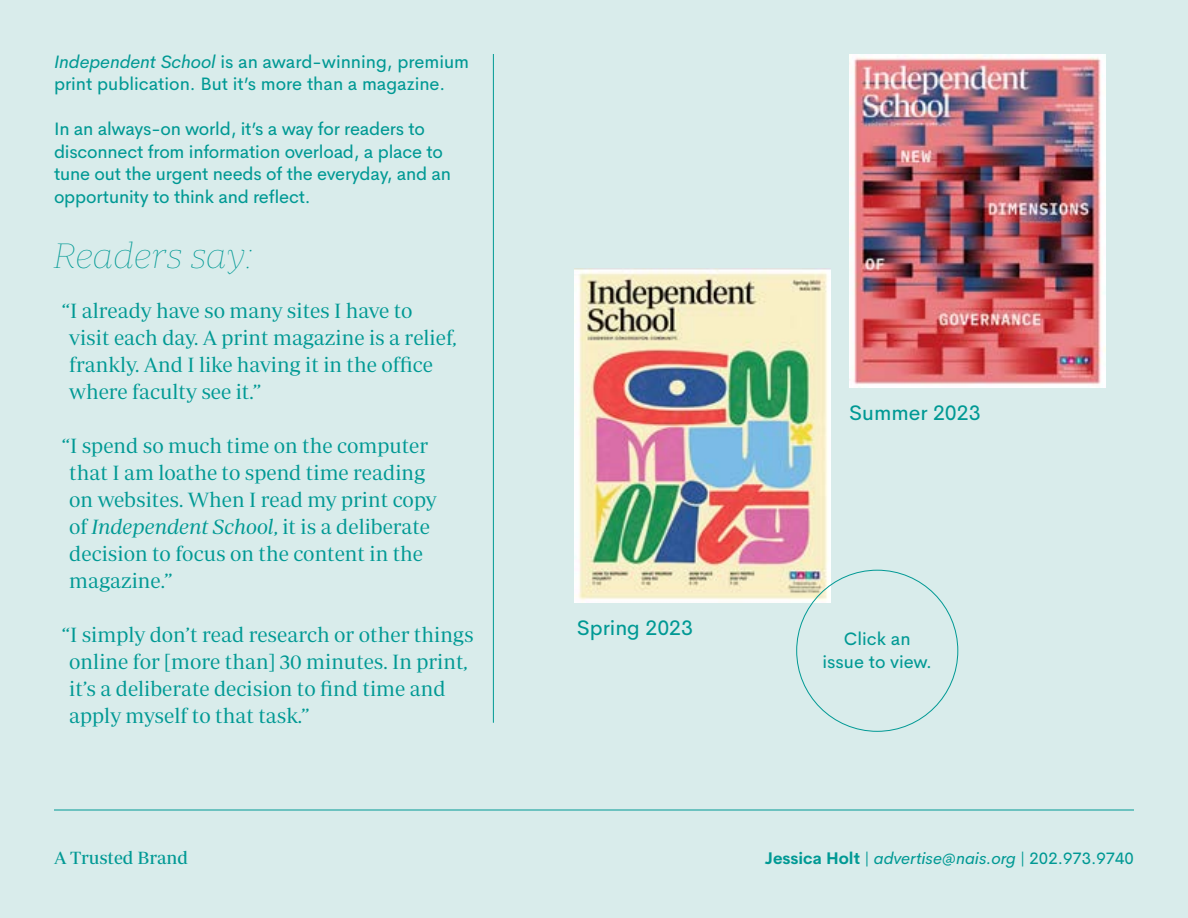
<style>
.page{position:relative;width:1188px;height:918px;background:#d9eceb}
.page>*{position:absolute;margin:0;border:0;box-sizing:border-box;transform-origin:0 0}
.t1{font:italic 100 36px "Periodico Display";color:#009994}
.t2{font:21px/27px "Periodico Display Lg";color:#009994}
.t3{font:21px "Cerebri Sans";color:#009994}
.t4{font:18px/22.5px "Cerebri Sans";letter-spacing:-.01em;color:#009994}
.t5{font:18px "Periodico Display";color:#009994}
.t6{font:italic 16.5px "Cerebri Sans";color:#009994}
.s1{font-style:italic}
.s2{font-family:"Periodico Display Lg It"}
.s3{font-weight:700;font-style:normal}
.s4{font-style:normal}
</style>
<div class="page">
<hr style="left:54px;top:810px;width:1080px;height:1px;background:#009994">
<img style="left:849px;top:55px;width:257px;height:332px">
<img style="left:575px;top:269px;width:256px;height:334px">
<hr style="left:493px;top:54px;width:1px;height:669px;background:#009994">
<p class="t4" style="left:54px;top:48px;width:417px"><span class="s1">Independent School</span> is an award-winning, premium print publication. But it’s more than a magazine.</p>
<p class="t4" style="left:54px;top:116px;width:399px">In an always-on world, it’s a way for readers to disconnect from information overload, a place to tune out the urgent needs of the everyday, and an opportunity to think and reflect.</p>
<h1 class="t1" style="left:54px;top:237px;width:201px">Readers say:</h1>
<p class="t2" style="left:69px;top:297px;width:389px;text-indent:-8px">“I already have so many sites I have to visit each day. A print magazine is a relief, frankly. And I like having it in the office where faculty see it.”</p>
<p class="t2" style="left:69px;top:432px;width:369px;text-indent:-8px">“I spend so much time on the computer that I am loathe to spend time reading on websites. When I read my print copy of <span class="s2">Independent School</span>, it is a deliberate decision to focus on the content in the magazine.”</p>
<p class="t2" style="left:69px;top:621px;width:406px;text-indent:-8px">“I simply don’t read research or other things online for [more than] 30 minutes. In print, it’s a deliberate decision to find time and apply myself to that task.”</p>
<p class="t3" style="left:577px;top:611px;width:118px">Spring 2023</p>
<p class="t3" style="left:849px;top:396px;width:133px">Summer 2023</p>
<p class="t4" style="left:822px;top:626px;width:111px;text-align:center">Click an issue to view.</p>
<p class="t5" style="left:54px;top:848px;width:136px">A Trusted Brand</p>
<p class="t6" style="left:765px;top:845px;width:371px"><span class="s3">Jessica Holt</span> <span class="s4">|</span> advertise@nais.org <span class="s4">| 202.973.9740</span></p>
</div>
